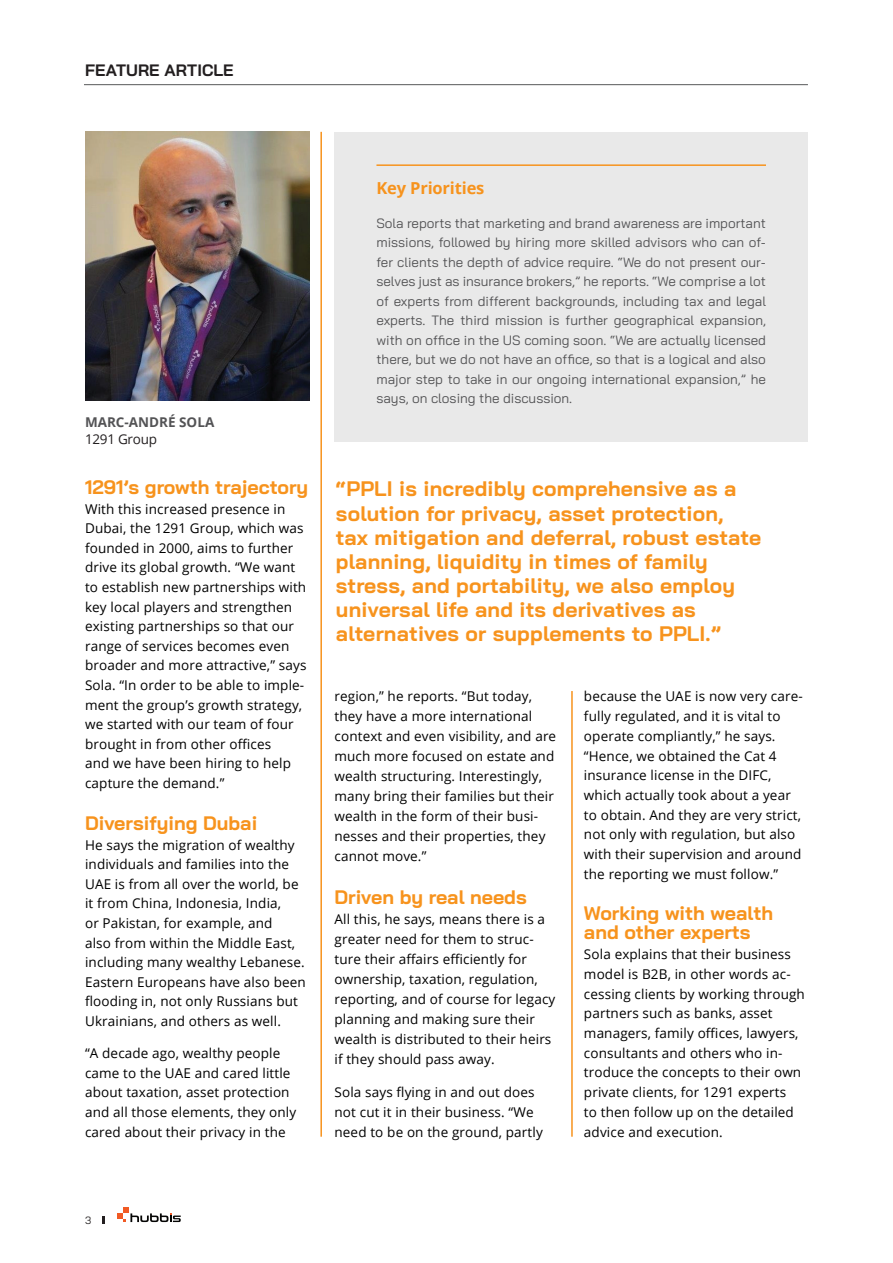
<style>
.page{position:relative;width:893px;height:1263px;background:#fff}
.page>*{position:absolute;margin:0;border:0;box-sizing:border-box;transform-origin:0 0}
.t1{font:700 21px/24px "Bai Jamjuree";letter-spacing:.01em;color:#f7931d}
.t2{font:700 19.5px/19.8px "Bai Jamjuree";color:#f7931d}
.t3{font:700 16.5px "Bai Jamjuree";letter-spacing:.005em;color:#231f20}
.t4{font:700 16.5px "Open Sans";letter-spacing:-.01em;color:#f7931d}
.t5{font:13.5px/19.6px "Open Sans";letter-spacing:.01em;color:#000}
.t6{font:13.5px/19.5px "Bai Jamjuree";color:#535355;text-align:justify}
.t7{font:700 13.5px "Open Sans";color:#535355}
.t8{font:13.5px "Open Sans";letter-spacing:-.02em;color:#231f20}
.t9{font:10.5px "Bai Jamjuree";color:#231f20}
</style>
<div class="page">
<svg style="left:117px;top:1207px;width:64px;height:15px"></svg>
<svg style="left:102px;top:1216px;width:2px;height:8px"></svg>
<hr style="left:320px;top:132px;width:2px;height:1005px;background:#f7931d">
<img style="left:85px;top:132px;width:224px;height:269px">
<hr style="left:571px;top:691px;width:2px;height:446px;background:#f7931d">
<div style="left:334px;top:132px;width:474px;height:310px;background:#e9e9e9"></div>
<hr style="left:376px;top:164px;width:390px;height:2px;background:#f7931d">
<hr style="left:84px;top:84px;width:724px;height:1px;background:#57585a">
<p class="t3" style="left:85px;top:60px;width:150px">FEATURE ARTICLE</p>
<p class="t7" style="left:85px;top:413px;width:131px">MARC-ANDRÉ SOLA</p>
<p class="t8" style="left:85px;top:429px;width:74px">1291 Group</p>
<h2 class="t2" style="left:85px;top:477px;width:225px">1291’s growth trajectory</h2>
<p class="t5" style="left:85px;top:499px;width:223px">With this increased presence in<br>Dubai, the 1291 Group, which was founded in 2000, aims to further drive its global growth. “We want to establish new partnerships with key local players and strengthen existing partnerships so that our range of services becomes even broader and more attractive,” says<br>Sola. “In order to be able to imple&shy;ment the group’s growth strategy, we started with our team of four brought in from other offices<br>and we have been hiring to help capture the demand.”</p>
<h2 class="t2" style="left:85px;top:813px;width:174px">Diversifying Dubai</h2>
<p class="t5" style="left:85px;top:834px;width:222px">He says the migration of wealthy individuals and families into the<br>UAE is from all over the world, be it from China, Indonesia, India,<br>or Pakistan, for example, and<br>also from within the Middle East, including many wealthy Lebanese.<br>Eastern Europeans have also been flooding in, not only Russians but<br>Ukrainians, and others as well.</p>
<p class="t5" style="left:85px;top:1043px;width:213px">“A decade ago, wealthy people came to the UAE and cared little about taxation, asset protection and all those elements, they only cared about their privacy in the</p>
<p class="t4" style="left:376px;top:177px;width:110px">Key Priorities</p>
<p class="t6" style="left:376px;top:213px;width:391px">Sola reports that marketing and brand awareness are important missions, followed by hiring more skilled advisors who can of&shy;fer clients the depth of advice require. “We do not present our&shy;selves just as insurance brokers,” he reports. “We comprise a lot of experts from different backgrounds, including tax and legal experts. The third mission is further geographical expansion, with on office in the US coming soon. “We are actually licensed there, but we do not have an office, so that is a logical and also major step to take in our ongoing international expansion,” he says, on closing the discussion.</p>
<p class="t1" style="left:336px;top:477px;width:427px">“PPLI is incredibly comprehensive as a solution for privacy, asset protection,<br>tax mitigation and deferral, robust estate planning, liquidity in times of family stress, and portability, we also employ universal life and its derivatives as alternatives or supplements to PPLI.”</p>
<p class="t5" style="left:334px;top:686px;width:223px">region,” he reports. “But today, they have a more international context and even visibility, and are much more focused on estate and wealth structuring. Interestingly, many bring their families but their wealth in the form of their busi&shy;nesses and their properties, they cannot move.”</p>
<h2 class="t2" style="left:334px;top:887px;width:194px">Driven by real needs</h2>
<p class="t5" style="left:334px;top:909px;width:222px">All this, he says, means there is a greater need for them to struc&shy;ture their affairs efficiently for ownership, taxation, regulation, reporting, and of course for legacy planning and making sure their wealth is distributed to their heirs if they should pass away.</p>
<p class="t5" style="left:334px;top:1081px;width:210px">Sola says flying in and out does not cut it in their business. “We need to be on the ground, partly</p>
<p class="t5" style="left:584px;top:686px;width:220px">because the UAE is now very care&shy;fully regulated, and it is vital to operate compliantly,” he says. “Hence, we obtained the Cat 4 insurance license in the DIFC, which actually took about a year to obtain. And they are very strict, not only with regulation, but also with their supervision and around the reporting we must follow.”</p>
<h2 class="t2" style="left:584px;top:903px;width:191px">Working with wealth and other experts</h2>
<p class="t5" style="left:584px;top:944px;width:222px">Sola explains that their business model is B2B, in other words ac&shy;cessing clients by working through partners such as banks, asset managers, family offices, lawyers, consultants and others who in&shy;troduce the concepts to their own private clients, for 1291 experts<br>to then follow up on the detailed advice and execution.</p>
<p class="t9" style="left:85px;top:1211px;width:8px">3</p>
</div>
